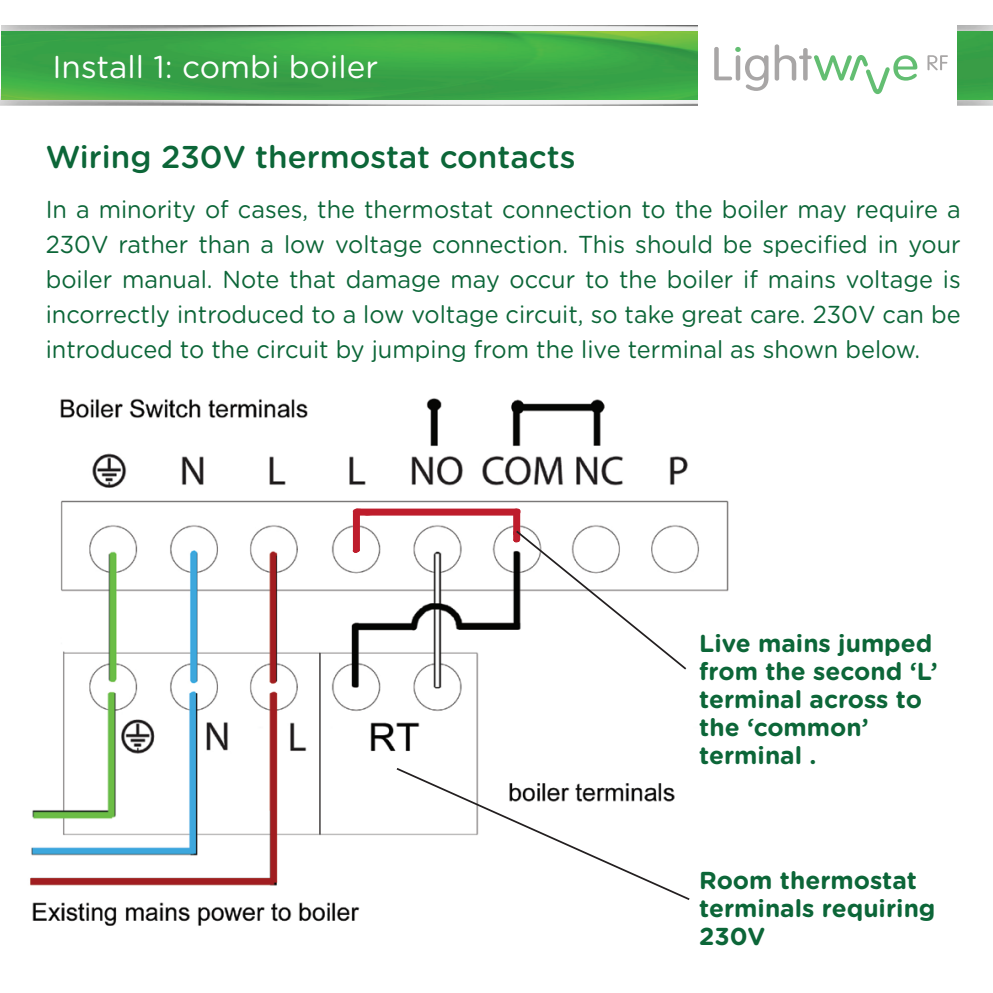
<style>
.page{position:relative;width:993px;height:993px;background:#fff}
.page>*{position:absolute;margin:0;border:0;box-sizing:border-box;transform-origin:0 0}
.t1{font:500 31.5px "Gotham Rounded";color:#0c6638}
.t2{font:31.5px "Gotham Rounded";color:#fff}
.t3{font:24.5px/35px "Gotham Rounded";color:#0c6638;text-align:justify;scale:.96 1}
.t4{font:700 24.5px/28px "Gotham Rounded";color:#0c6638}
</style>
<div class="page">
<img style="left:30px;top:398px;width:699px;height:528px">
<svg style="left:394px;top:766px;width:297px;height:135px"></svg>
<div style="left:353px;top:512px;width:7px;height:38px;background:#be1d2c"></div>
<div style="left:356px;top:508px;width:160px;height:7px;background:#be1d2c"></div>
<div style="left:513px;top:512px;width:7px;height:22px;background:#be1d2c"></div>
<svg style="left:351px;top:507px;width:34px;height:8px"></svg>
<svg style="left:511px;top:507px;width:10px;height:9px"></svg>
<svg style="left:352px;top:547px;width:8px;height:6px"></svg>
<svg style="left:512px;top:528px;width:176px;height:143px"></svg>
<img style="left:0;top:90px;width:992px;height:16px">
<img style="left:1px;top:25px;width:991px;height:6px">
<img style="left:1px;top:31px;width:991px;height:68px">
<div style="left:697px;top:14px;width:259px;height:104px;background:#fff"></div>
<svg style="left:714px;top:47px;width:54px;height:44px"></svg>
<svg style="left:774px;top:44px;width:143px;height:50px"></svg>
<svg style="left:927px;top:55px;width:20px;height:15px"></svg>
<p class="t2" style="left:52px;top:45px;width:327px">Install 1: combi boiler</p>
<p class="t1" style="left:46px;top:134px;width:531px">Wiring 230V thermostat contacts</p>
<p class="t3" style="left:46px;top:190px;width:954px">In a minority of cases, the thermostat connection to the boiler may require a 230V rather than a low voltage connection. This should be specified in your boiler manual. Note that damage may occur to the boiler if mains voltage is incorrectly introduced to a low voltage circuit, so take great care. 230V can be introduced to the circuit by jumping from the live terminal as shown below.</p>
<p class="t4" style="left:699px;top:628px;width:240px">Live mains jumped from the second ‘L’ terminal across to the ‘common’ terminal .</p>
<p class="t4" style="left:699px;top:864px;width:238px">Room thermostat terminals requiring<br>230V</p>
</div>
